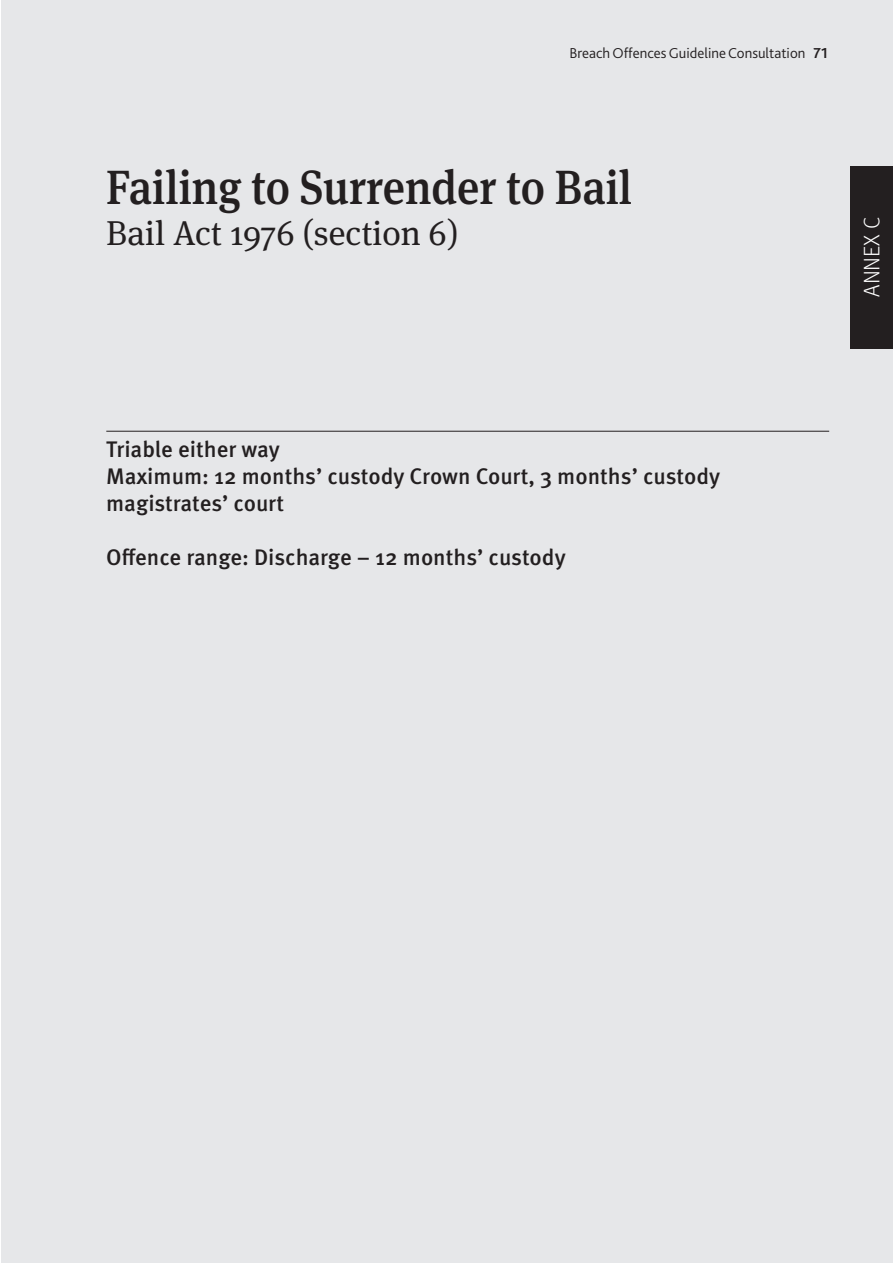
<style>
.page{position:relative;width:893px;height:1263px;background:#fff}
.page>*{position:absolute;margin:0;border:0;box-sizing:border-box;transform-origin:0 0}
.Heading_-_Act_Title{font:500 48px "Meta Serif OT";color:#231f20;scale:.91 1}
.Heading_-_Act_-_23pt{font:34.5px "Meta Serif OT";color:#231f20}
.t1{font:500 22.5px/27px "Meta OT";color:#231f20}
.t2{font:300 22.5px "Meta OT";color:#fff}
.t3{font:300 15px "Bliss 2";color:#231f20}
.s1{font-weight:700}
</style>
<div class="page">
<div style="left:1px;top:0;width:892px;height:1263px;background:#e6e7e9"></div>
<div style="left:850px;top:166px;width:43px;height:183px;background:#231f20"></div>
<hr style="left:106px;top:431px;width:723px;height:1px;background:#231f20">
<p class="t3" style="left:570px;top:43px;width:260px">Breach Offences Guideline Consultation <span class="s1">71</span></p>
<p class="Heading_-_Act_Title" style="left:106px;top:158px;width:579px">Failing to Surrender to Bail</p>
<p class="Heading_-_Act_-_23pt" style="left:106px;top:213px;width:354px">Bail Act 1976 (section 6)</p>
<p class="t2" style="left:858px;top:297px;width:81px;rotate:-90deg">ANNEX C</p>
<p class="t1" style="left:106px;top:437px;width:615px">Triable either way<br>Maximum: 12 months’ custody Crown Court, 3 months’ custody magistrates’ court</p>
<p class="t1" style="left:106px;top:545px;width:461px">Offence range: Discharge – 12 months’ custody</p>
</div>
